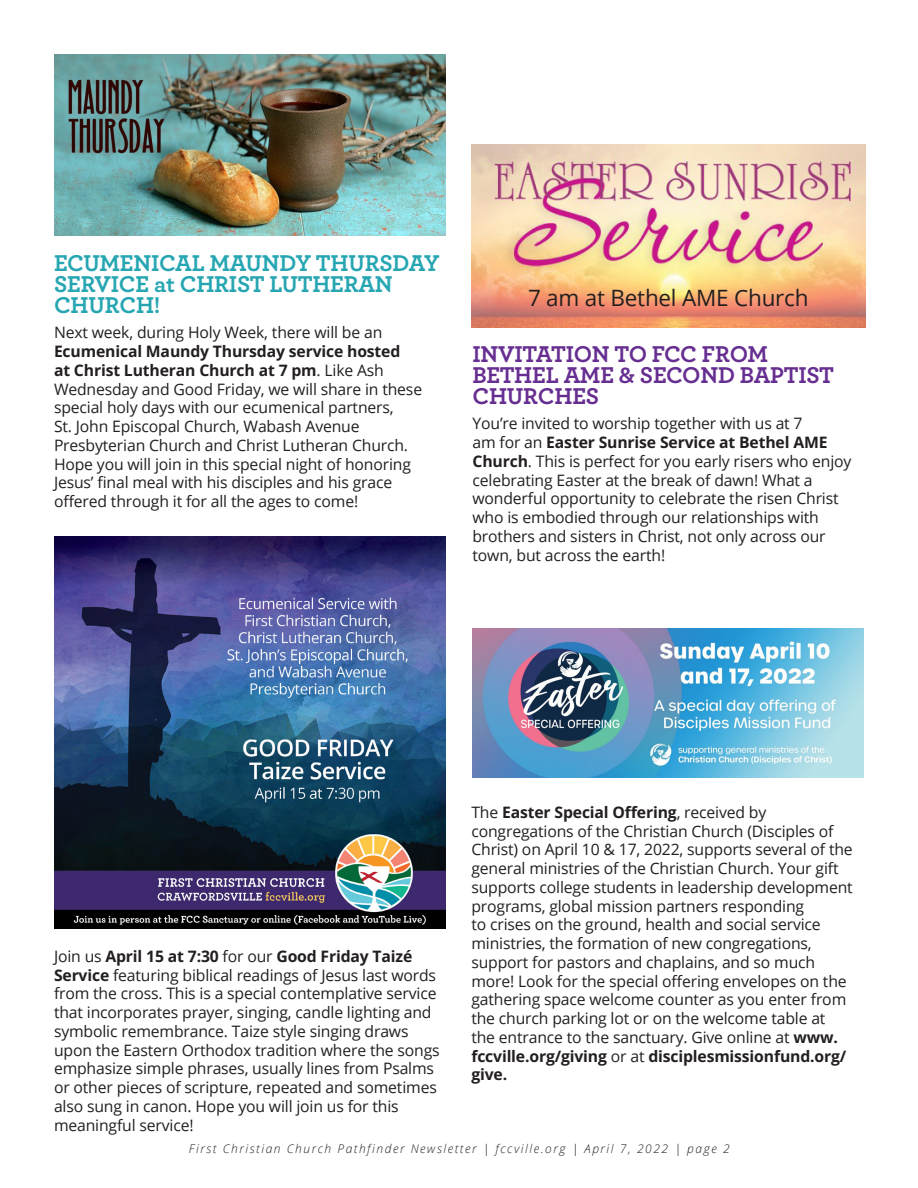
<style>
.page{position:relative;width:918px;height:1188px;background:#fff}
.page>*{position:absolute;margin:0;border:0;box-sizing:border-box;transform-origin:0 0}
.Body_copy{font:700 24px/21px "Archer";letter-spacing:-.01em;color:#26a6b2}
.Body_copy-2{font:700 24px/21px "Archer";letter-spacing:-.01em;color:#662e91}
.Body_copy-3{font:22.5px "Open Sans";letter-spacing:-.01em;color:#231f20}
.Body_copy-4{font:15.75px/18.8px "Open Sans";letter-spacing:-.01em;color:#231f20}
.Body_copy-5{font:italic 300 12px "Open Sans";letter-spacing:.13em;color:#231f20}
.s1{font-weight:700}
</style>
<div class="page">
<img style="left:472px;top:629px;width:392px;height:148px">
<img style="left:471px;top:145px;width:394px;height:183px">
<img style="left:54px;top:54px;width:392px;height:182px">
<img style="left:54px;top:537px;width:392px;height:391px">
<p class="Body_copy" style="left:54px;top:251px;width:387px">ECUMENICAL MAUNDY THURSDAY<br>SERVICE at CHRIST LUTHERAN<br>CHURCH!</p>
<p class="Body_copy-4" style="left:54px;top:323px;width:370px">Next week, during Holy Week, there will be an <span class="s1">Ecumenical Maundy Thursday service hosted<br>at Christ Lutheran Church at 7 pm</span>. Like Ash Wednesday and Good Friday, we will share in these special holy days with our ecumenical partners,<br>St. John Episcopal Church, Wabash Avenue Presbyterian Church and Christ Lutheran Church.<br>Hope you will join in this special night of honoring Jesus’ final meal with his disciples and his grace offered through it for all the ages to come!</p>
<p class="Body_copy-3" style="left:528px;top:282px;width:282px">7 am at Bethel AME Church</p>
<p class="Body_copy-2" style="left:472px;top:342px;width:363px">INVITATION TO FCC FROM<br>BETHEL AME &amp; SECOND BAPTIST<br>CHURCHES</p>
<p class="Body_copy-4" style="left:472px;top:414px;width:380px">You’re invited to worship together with us at 7<br>am for an <span class="s1">Easter Sunrise Service at Bethel AME Church</span>. This is perfect for you early risers who enjoy celebrating Easter at the break of dawn! What a wonderful opportunity to celebrate the risen Christ who is embodied through our relationships with brothers and sisters in Christ, not only across our town, but across the earth!</p>
<p class="Body_copy-4" style="left:54px;top:946px;width:387px">Join us <span class="s1">April 15 at 7:30</span> for our <span class="s1">Good Friday Taizé Service</span> featuring biblical readings of Jesus last words from the cross. This is a special contemplative service that incorporates prayer, singing, candle lighting and symbolic remembrance. Taize style singing draws upon the Eastern Orthodox tradition where the songs emphasize simple phrases, usually lines from Psalms or other pieces of scripture, repeated and sometimes also sung in canon. Hope you will join us for this meaningful service!</p>
<p class="Body_copy-4" style="left:471px;top:802px;width:383px">The <span class="s1">Easter Special Offering</span>, received by congregations of the Christian Church (Disciples of Christ) on April 10 &amp; 17, 2022, supports several of the general ministries of the Christian Church. Your gift supports college students in leadership development programs, global mission partners responding<br>to crises on the ground, health and social service ministries, the formation of new congregations, support for pastors and chaplains, and so much more! Look for the special offering envelopes on the gathering space welcome counter as you enter from the church parking lot or on the welcome table at the entrance to the sanctuary. Give online at <span class="s1">www. fccville.org/giving</span> or at <span class="s1">disciplesmissionfund.org/ give.</span></p>
<p class="Body_copy-5" style="left:189px;top:1140px;width:542px">First Christian Church Pathfinder Newsletter | fccville.org | April 7, 2022 | page 2</p>
</div>
